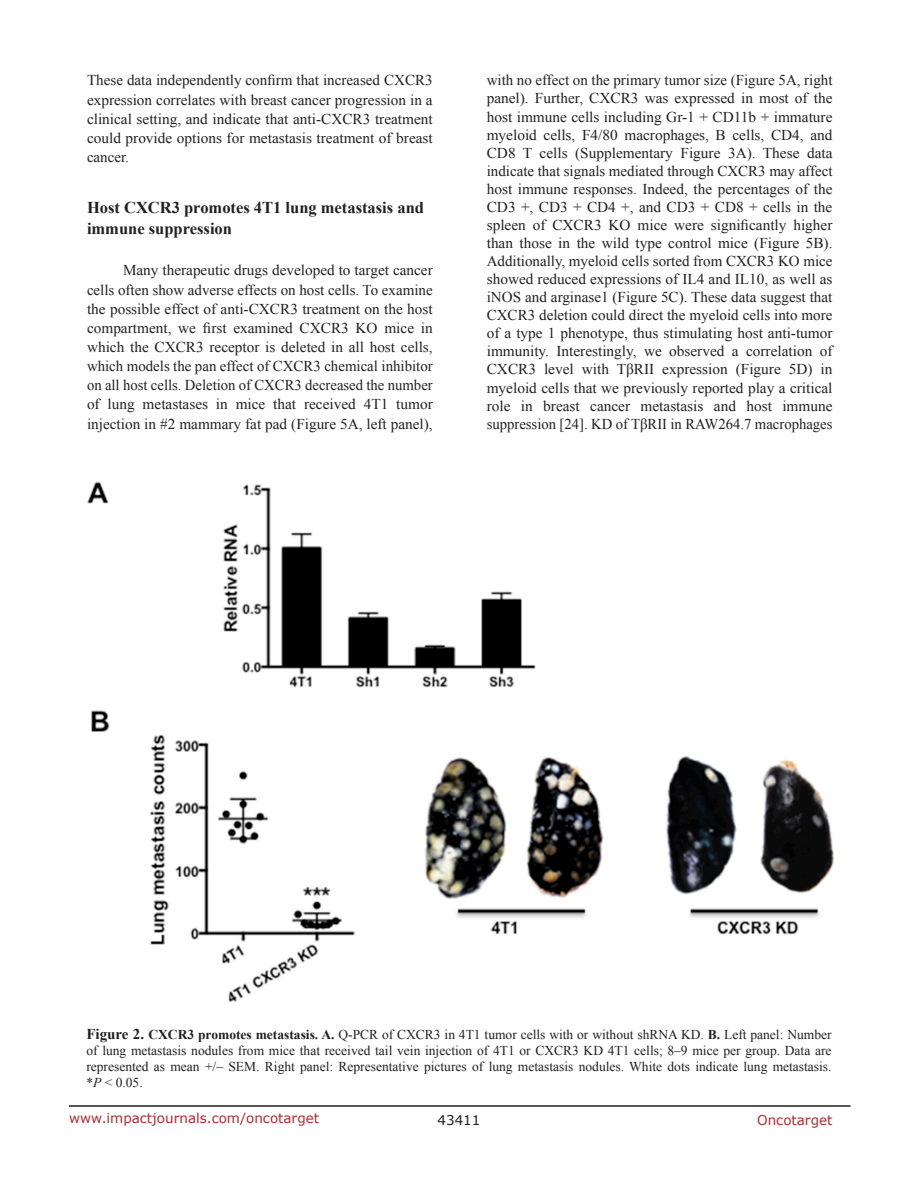
<style>
.page{position:relative;width:918px;height:1188px;background:#fff}
.page>*{position:absolute;margin:0;border:0;box-sizing:border-box;transform-origin:0 0}
.SubHeading_middle{font:700 16.5px/21px "Times New Roman";color:#221f22}
.BodyText{font:15px/18px "Times New Roman";color:#221f22;text-align:justify}
.FigureText{font:13.5px/16.2px "Times New Roman";color:#221f22;text-align:justify}
.t1{font:13.5px "Verdana";color:#ac2b31}
.t2{font:13.5px "Verdana";color:#221f22}
.s1{font-weight:700;font-size:15px}
.s2{font-weight:700}
.s3{font-style:italic}
</style>
<div class="page">
<hr style="left:69px;top:1105px;width:781px;height:2px;background:#231f20">
<img style="left:88px;top:481px;width:746px;height:521px">
<p class="BodyText" style="left:87px;top:71px;width:347px;line-height:19.2px">These data independently confirm that increased CXCR3 expression correlates with breast cancer progression in a clinical setting, and indicate that anti-CXCR3 treatment could provide options for metastasis treatment of breast cancer.</p>
<p class="SubHeading_middle" style="left:87px;top:196px;width:339px">Host CXCR3 promotes 4T1 lung metastasis and immune suppression</p>
<p class="BodyText" style="left:87px;top:261px;width:347px;line-height:19.2px;text-indent:36px">Many therapeutic drugs developed to target cancer cells often show adverse effects on host cells. To examine the possible effect of anti-CXCR3 treatment on the host compartment, we first examined CXCR3 KO mice in which the CXCR3 receptor is deleted in all host cells, which models the pan effect of CXCR3 chemical inhibitor on all host cells. Deletion of CXCR3 decreased the number of lung metastases in mice that received 4T1 tumor injection in #2 mammary fat pad (Figure 5A, left panel),</p>
<p class="BodyText" style="left:487px;top:71px;width:347px">with no effect on the primary tumor size (Figure 5A, right panel). Further, CXCR3 was expressed in most of the host immune cells including Gr-1 + CD11b + immature myeloid cells, F4/80 macrophages, B cells, CD4, and CD8 T cells (Supplementary Figure 3A). These data indicate that signals mediated through CXCR3 may affect host immune responses. Indeed, the percentages of the CD3 +, CD3 + CD4 +, and CD3 + CD8 + cells in the spleen of CXCR3 KO mice were significantly higher than those in the wild type control mice (Figure 5B).<br>Additionally, myeloid cells sorted from CXCR3 KO mice showed reduced expressions of IL4 and IL10, as well as iNOS and arginase1 (Figure 5C). These data suggest that CXCR3 deletion could direct the myeloid cells into more of a type 1 phenotype, thus stimulating host anti-tumor immunity. Interestingly, we observed a correlation of CXCR3 level with TβRII expression (Figure 5D) in myeloid cells that we previously reported play a critical role in breast cancer metastasis and host immune suppression [24]. KD of TβRII in RAW264.7 macrophages</p>
<p class="FigureText" style="left:86px;top:1026px;width:747px"><span class="s1">Figure 2.</span> <span class="s2">CXCR3 promotes metastasis. A.</span> Q-PCR of CXCR3 in 4T1 tumor cells with or without shRNA KD. <span class="s2">B.</span> Left panel: Number of lung metastasis nodules from mice that received tail vein injection of 4T1 or CXCR3 KD 4T1 cells; 8–9 mice per group. Data are represented as mean +/– SEM. Right panel: Representative pictures of lung metastasis nodules. White dots indicate lung metastasis. *<span class="s3">P</span> &lt; 0.05.</p>
<p class="t1" style="left:69px;top:1109px;width:252px">www.impactjournals.com/oncotarget</p>
<p class="t2" style="left:438px;top:1111px;width:44px">43411</p>
<p class="t1" style="left:757px;top:1111px;width:77px">Oncotarget</p>
</div>
